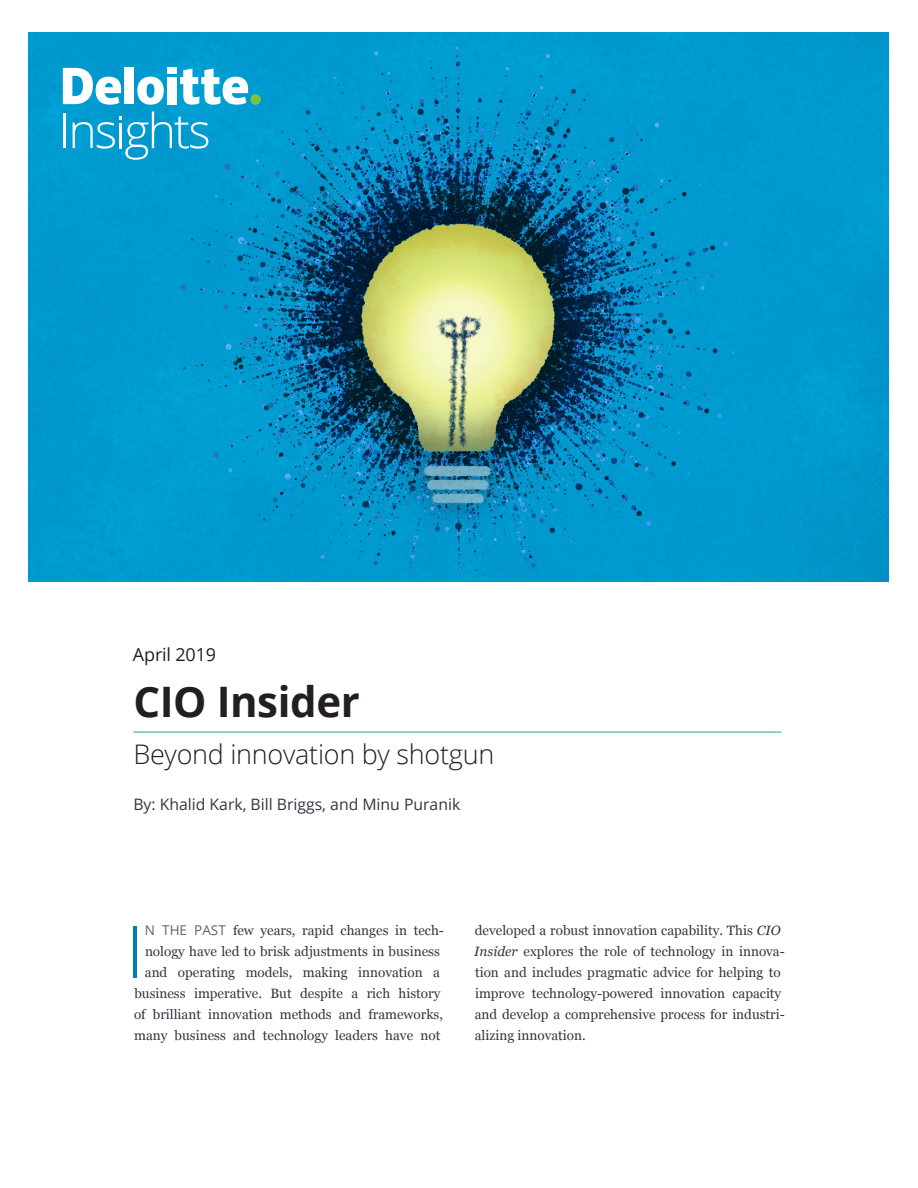
<style>
.page{position:relative;width:918px;height:1188px;background:#fff}
.page>*{position:absolute;margin:0;border:0;box-sizing:border-box;transform-origin:0 0}
.body-dropcap{font:300 72.3px "Open Sans";color:#007db5}
.heading1{font:700 42px "Open Sans";letter-spacing:-.01em;color:#231f20}
.heading1a-subheading{font:300 27px "Open Sans";letter-spacing:-.01em;color:#231f20}
.heading1-2{font:18px "Open Sans";letter-spacing:-.01em;color:#231f20}
.heading1a-subheading-2{font:15.75px "Open Sans";color:#323640}
.body-dropcap-2{font:13.5px/21px "Georgia";color:#323640;text-align:right}
.s1{font-family:"Open Sans";color:#5f6369}
.s2{font-style:italic}
</style>
<div class="page">
<img style="left:28px;top:32px;width:860px;height:549px">
<div style="left:250px;top:94px;width:11px;height:11px;background:#7fc241;border-radius:50%"></div>
<svg style="left:63px;top:68px;width:185px;height:105px"></svg>
<hr style="left:133px;top:731px;width:648px;height:2px;background:#62c5b4">
<p class="heading1-2" style="left:133px;top:642px;width:85px">April 2019</p>
<p class="heading1" style="left:133px;top:672px;width:228px">CIO Insider</p>
<p class="heading1a-subheading" style="left:133px;top:735px;width:362px">Beyond innovation by shotgun</p>
<p class="heading1a-subheading-2" style="left:133px;top:793px;width:329px">By: Khalid Kark, Bill Briggs, and Minu Puranik</p>
<p class="body-dropcap-2" style="left:134px;top:920px;width:311px"><span class="s1">N THE PAST</span> few years, rapid changes in tech&shy;nology have led to brisk adjustments in business and operating models, making innovation a business imperative. But despite a rich history of brilliant innovation methods and frameworks, many business and technology leaders have not</p>
<p class="body-dropcap-2" style="left:474px;top:920px;width:312px;text-align:left">developed a robust innovation capability. This <span class="s2">CIO Insider</span> explores the role of technology in innova&shy;tion and includes pragmatic advice for helping to improve technology-powered innovation capacity and develop a comprehensive process for industri&shy;alizing innovation.</p>
<p class="body-dropcap" style="left:126px;top:902px;width:20px">I</p>
</div>
